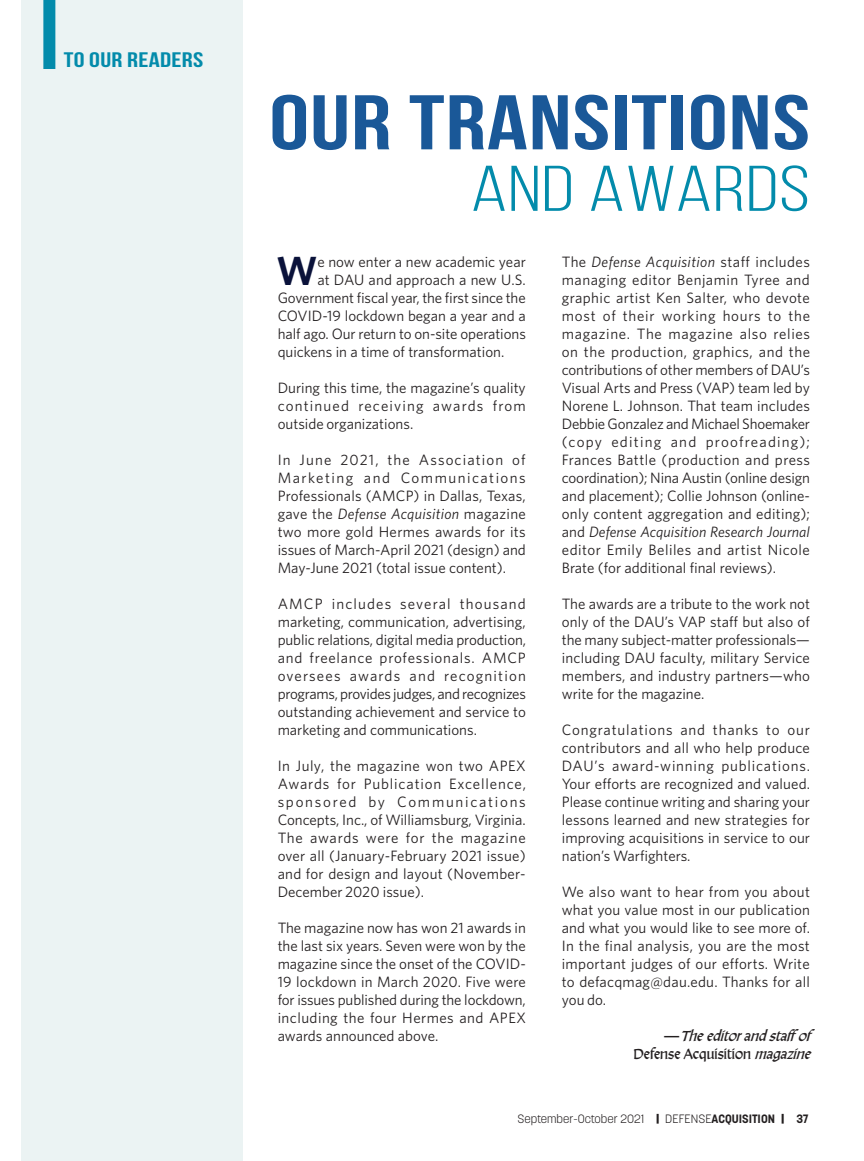
<style>
.page{position:relative;width:864px;height:1161px;background:#fff}
.page>*{position:absolute;margin:0;border:0;box-sizing:border-box;transform-origin:0 0}
.t1{font:700 77.25px "Bebas Neue";letter-spacing:.01em;color:#1a5898;scale:1.3 1}
.t2{font:64.35px "Bebas Neue";letter-spacing:.01em;color:#038bab;scale:1.3 1}
.t3{font:600 40.8px "Whitney";color:#0a123a}
.t4{font:700 21px "Bebas Neue";letter-spacing:.01em;color:#038bab;scale:1.3 1}
.t5{font:15px/18px "Whitney";color:#231f20;text-align:justify}
.t6{font:italic 15px/18px "Alexander Quill";color:#231f20;text-align:right}
.t7{font:300 12px "Korolev";color:#231f20}
.s1{font-style:italic}
.s2{font-style:normal}
.s3{font-weight:800}
.s4{font-weight:700}
</style>
<div class="page">
<div style="left:22px;top:0;width:221px;height:1161px;background:#ebf3f3"></div>
<div style="left:43px;top:0;width:12px;height:69px;background:#038bab"></div>
<p class="t4" style="left:64px;top:48px;width:109px">TO OUR READERS</p>
<h1 class="t1" style="left:269px;top:80px;width:417px">OUR TRANSITIONS</h1>
<h1 class="t2" style="left:471px;top:154px;width:262px">AND AWARDS</h1>
<p class="t3" style="left:277px;top:244px;width:42px">W</p>
<p class="t5" style="left:317px;top:252px;width:210px">e now enter a new academic year</p>
<p class="t5" style="left:317px;top:270px;width:210px">at DAU and approach a new U.S.</p>
<p class="t5" style="left:278px;top:288px;width:250px">Government fscal year, the frst since the</p>
<p class="t5" style="left:278px;top:306px;width:250px">COVID-19 lockdown began a year and a</p>
<p class="t5" style="left:278px;top:324px;width:250px">half ago. Our return to on-site operations</p>
<p class="t5" style="left:278px;top:342px;width:228px">quickens in a time of transformation.</p>
<p class="t5" style="left:278px;top:378px;width:250px">During this time, the magazine’s quality continued receiving awards from outside organizations.</p>
<p class="t5" style="left:278px;top:450px;width:250px">In June 2021, the Association of Marketing and Communications Professionals (AMCP) in Dallas, Texas, gave the <span class="s1">Defense Acquisition</span> magazine two more gold Hermes awards for its issues of March-April 2021 (design) and May-June 2021 (total issue content).</p>
<p class="t5" style="left:278px;top:594px;width:250px">AMCP includes several thousand marketing, communication, advertising, public relations, digital media production, and freelance professionals. AMCP oversees awards and recognition programs, provides judges, and recognizes outstanding achievement and service to marketing and communications.</p>
<p class="t5" style="left:278px;top:756px;width:250px">In July, the magazine won two APEX Awards for Publication Excellence, sponsored by Communications Concepts, Inc., of Williamsburg, Virginia.<br>The awards were for the magazine over all (January-February 2021 issue) and for design and layout (November-December 2020 issue).</p>
<p class="t5" style="left:278px;top:918px;width:250px">The magazine now has won 21 awards in the last six years. Seven were won by the magazine since the onset of the COVID-19 lockdown in March 2020. Five were for issues published during the lockdown, including the four Hermes and APEX awards announced above.</p>
<p class="t5" style="left:562px;top:252px;width:250px">The <span class="s1">Defense Acquisition</span> staff includes managing editor Benjamin Tyree and graphic artist Ken Salter, who devote most of their working hours to the magazine. The magazine also relies on the production, graphics, and the contributions of other members of DAU’s Visual Arts and Press (VAP) team led by Norene L. Johnson. That team includes Debbie Gonzalez and Michael Shoemaker (copy editing and proofreading); Frances Battle (production and press coordination); Nina Austin (online design and placement); Collie Johnson (online&shy;only content aggregation and editing); and <span class="s1">Defense Acquisition Research Journal </span>editor Emily Beliles and artist Nicole Brate (for additional fnal reviews).</p>
<p class="t5" style="left:562px;top:594px;width:250px">The awards are a tribute to the work not only of the DAU’s VAP staf but also of the many subject-matter professionals— including DAU faculty, military Service members, and industry partners—who write for the magazine.</p>
<p class="t5" style="left:562px;top:720px;width:250px">Congratulations and thanks to our contributors and all who help produce DAU’s award-winning publications.<br>Your eforts are recognized and valued.<br>Please continue writing and sharing your lessons learned and new strategies for improving acquisitions in service to our nation’s Warfghters.</p>
<p class="t5" style="left:562px;top:882px;width:250px">We also want to hear from you about what you value most in our publication and what you would like to see more of.<br>In the final analysis, you are the most important judges of our efforts. Write to defacqmag@dau.edu. Thanks for all you do.</p>
<p class="t6" style="left:633px;top:1027px;width:183px"><span class="s2">—</span> Theeditorandstaf of<br><span class="s2">Defense Acquisition</span> magazine</p>
<p class="t7" style="left:518px;top:1111px;width:292px">September-October 2021 <span class="s3">|</span> DEFENSE<span class="s4">ACQUISITION</span> <span class="s3">|</span> <span class="s4">37</span></p>
</div>
